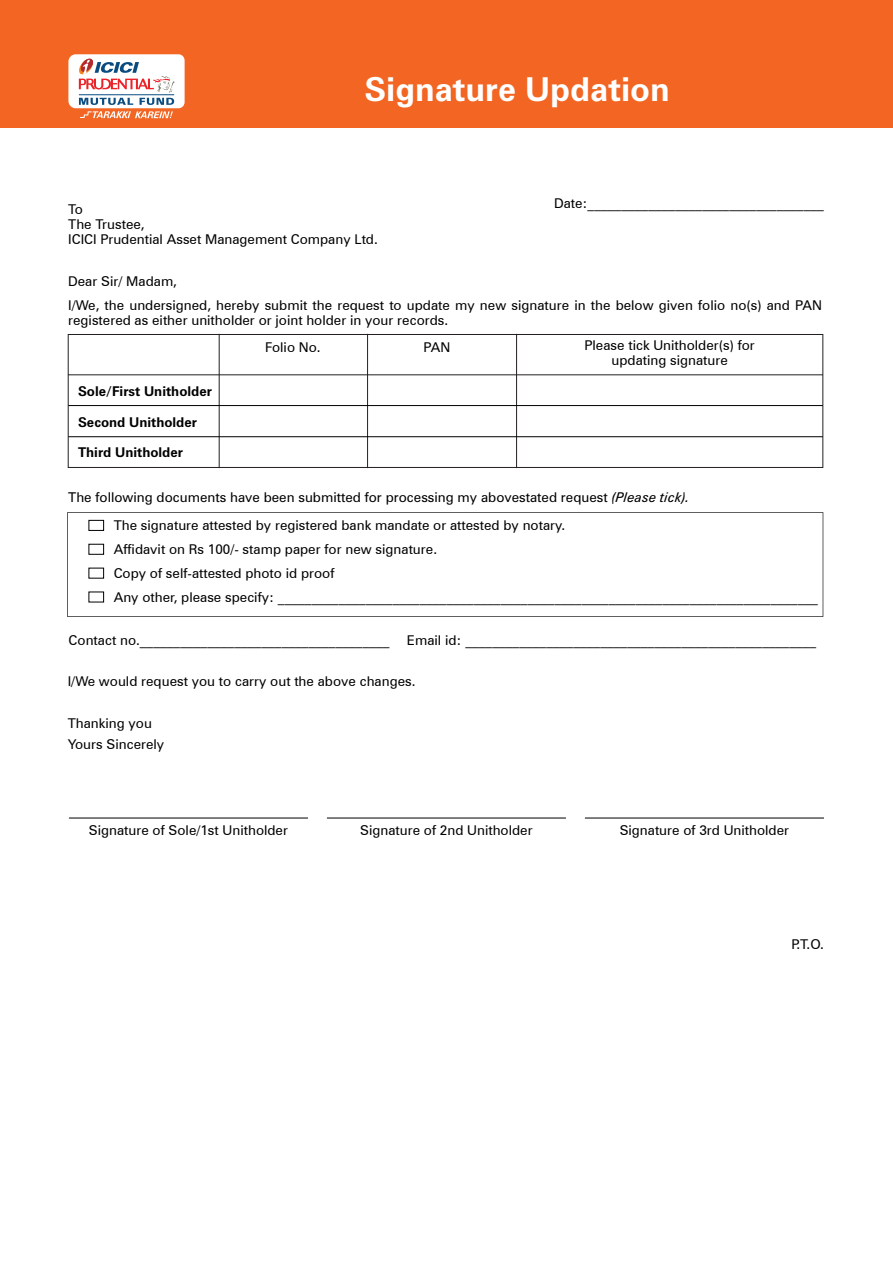
<style>
.page{position:relative;width:893px;height:1263px;background:#fff}
.page>*{position:absolute;margin:0;border:0;box-sizing:border-box;transform-origin:0 0}
.t1{font:700 33px "Zurich BT";color:#fff}
.t2{font:13.5px/24px "Zurich BT";color:#010101}
.t3{font:700 13.5px "Zurich BT";color:#010101}
.s1{font-style:italic}
</style>
<div class="page">
<div style="left:0;top:0;width:893px;height:128px;background:#f26522"></div>
<svg style="left:68px;top:54px;width:117px;height:64px;background:#e3cac5"></svg>
<div style="left:68px;top:334px;width:755px;height:134px;border:1px solid #231f20"></div>
<hr style="left:219px;top:334px;width:1px;height:134px;background:#231f20">
<hr style="left:367px;top:334px;width:1px;height:134px;background:#231f20">
<hr style="left:516px;top:334px;width:1px;height:134px;background:#231f20">
<hr style="left:68px;top:374px;width:755px;height:1px;background:#231f20">
<hr style="left:68px;top:405px;width:755px;height:1px;background:#010101">
<hr style="left:68px;top:436px;width:755px;height:1px;background:#010101">
<svg style="left:67px;top:512px;width:756px;height:105px"></svg>
<div style="left:89px;top:520px;width:15px;height:11px;border:1px solid #010101"></div>
<div style="left:89px;top:544px;width:15px;height:11px;border:1px solid #010101"></div>
<hr style="left:69px;top:818px;width:239px;height:1px;background:#010101">
<hr style="left:327px;top:818px;width:239px;height:1px;background:#010101">
<hr style="left:585px;top:818px;width:239px;height:1px;background:#010101">
<h1 class="t1" style="left:364px;top:69px;width:307px">Signature Updation</h1>
<p class="t2" style="left:554px;top:191px;width:271px">Date:___________________________________</p>
<p class="t2" style="left:68px;top:201px;width:311px;line-height:15px">To<br>The Trustee,<br>ICICI Prudential Asset Management Company Ltd.</p>
<p class="t2" style="left:68px;top:269px;width:755px">Dear Sir/ Madam,<br>I/We, the undersigned, hereby submit the request to update my new signature in the below given folio no(s) and PAN</p>
<p class="t2" style="left:68px;top:308px;width:382px">registered as either unitholder or joint holder in your records.</p>
<p class="t3" style="left:78px;top:383px;width:135px">Sole/First Unitholder</p>
<p class="t3" style="left:78px;top:414px;width:120px">Second Unitholder</p>
<p class="t3" style="left:78px;top:444px;width:106px">Third Unitholder</p>
<p class="t2" style="left:265px;top:335px;width:57px">Folio No.</p>
<p class="t2" style="left:584px;top:338px;width:172px;line-height:15px;text-align:center">Please tick Unitholder(s) for updating signature</p>
<p class="t2" style="left:424px;top:335px;width:28px">PAN</p>
<p class="t2" style="left:68px;top:485px;width:623px">The following documents have been submitted for processing my abovestated request <span class="s1">(Please tick).</span></p>
<p class="t2" style="left:114px;top:513px;width:706px">The signature attested by registered bank mandate or attested by notary.<br>Affidavit on Rs 100/- stamp paper for new signature.<br>Copy of self-attested photo id proof<br>Any other, please specify: ________________________________________________________________________________</p>
<p class="t2" style="left:69px;top:628px;width:322px">Contact no._____________________________________</p>
<p class="t2" style="left:407px;top:628px;width:411px">Email id: ____________________________________________________</p>
<p class="t2" style="left:68px;top:669px;width:349px">I/We would request you to carry out the above changes.</p>
<p class="t2" style="left:68px;top:713px;width:98px;line-height:21px">Thanking you<br>Yours Sincerely</p>
<p class="t2" style="left:89px;top:818px;width:201px">Signature of Sole/1st Unitholder</p>
<p class="t2" style="left:360px;top:818px;width:174px">Signature of 2nd Unitholder</p>
<p class="t2" style="left:620px;top:818px;width:171px">Signature of 3rd Unitholder</p>
<p class="t2" style="left:791px;top:932px;width:34px">P.T.O.</p>
</div>
